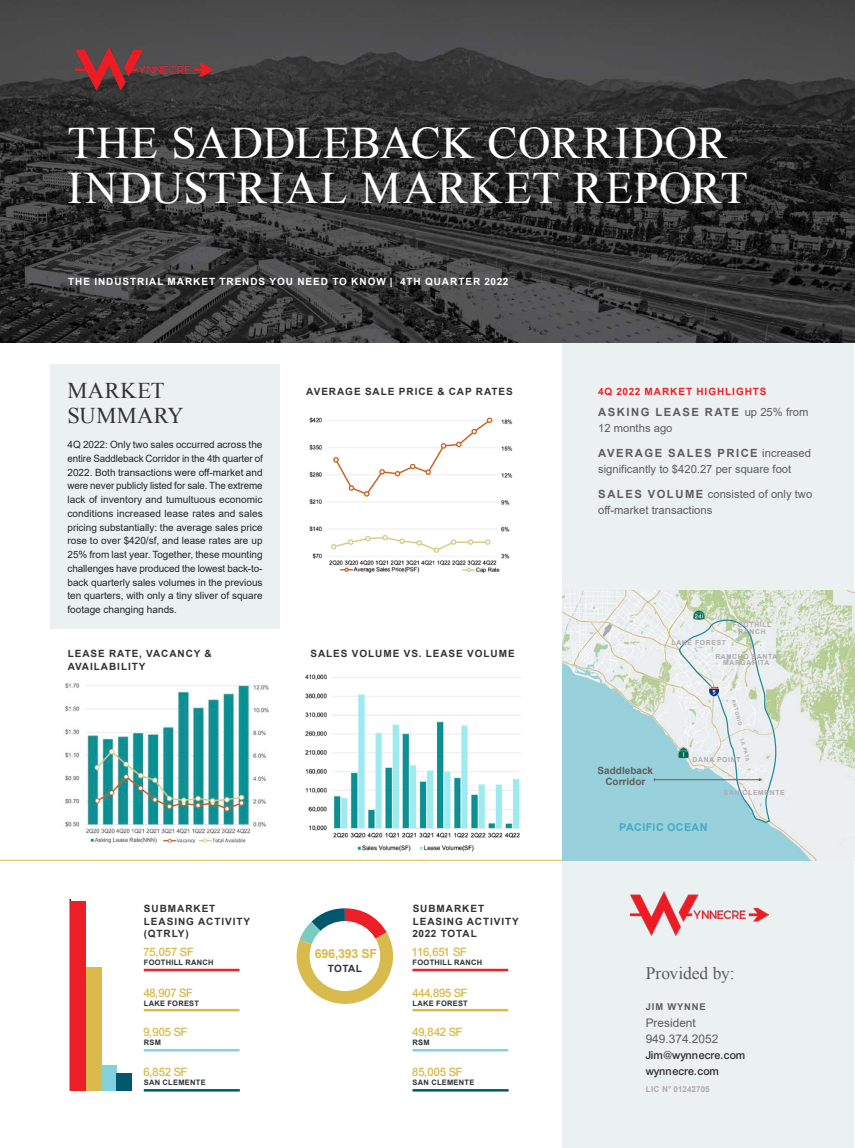
<style>
.page{position:relative;width:855px;height:1148px;background:#fff}
.page>*{position:absolute;margin:0;border:0;box-sizing:border-box;transform-origin:0 0}
.Headline_-_Level_1{font:45px/45px "Times New Roman";letter-spacing:.015em;color:#fff}
.Headline_-_Level_2{font:22.5px/25px "Times New Roman";letter-spacing:.02em;color:#313234}
.Title_Case_Title_-_A{font:17.5px "Times New Roman";letter-spacing:-.005em;color:#5e5d5d}
.t1{font:12.5px "Arial Mdm";letter-spacing:-.02em;color:#d9ba4c}
.t2{font:700 12.5px "Arial";letter-spacing:-.02em;color:#d9ba4c}
.Contact_Info_-_Ash{font:11.88px "Arial Mdm";color:#313234}
.Contact_Info_-_Ash-2{font:11.88px "Arial";color:#5e5d5d}
.Bullets_-_Level_1{font:11.25px/15.9px "Arial";color:#5e5d5d}
.Water_-_Maps{font:700 10.75px "Arial";letter-spacing:.035em;color:#46aabf}
.Charcoal_Paragraph{font:10px/13.8px "Arial";color:#222628;text-align:justify}
.Subhead_-_Level_1{font:700 10px/12.5px "Arial";letter-spacing:.095em;color:#313234}
.Subhead_Level_1_-_Ye{font:700 10px "Arial";letter-spacing:.095em;color:#fff}
.Subhead_-_Level_2{font:700 10px "Arial";letter-spacing:.095em;color:#ee2026}
.Parks_-_Maps{font:700 10px/11.2px "Arial";color:#5e5d5d;text-align:center}
.t3{font:700 10px "Arial";letter-spacing:.025em;color:#293135}
.Contact_Info_-_Ash-3{font:700 9.38px "Arial";letter-spacing:.095em;color:#5e5d5d}
.Contact_Info_-_Ash-4{font:700 8.12px "Arial";color:#afabac}
.t4{font:700 7.5px "Arial";letter-spacing:.035em;color:#293135}
.Neighborhoods__Small{font:700 6.88px/6.9px "Arial";letter-spacing:.095em;color:#afabac;text-align:center}
.Street_Names_-_Map{font:700 5px "Arial";color:#afabac}
.s1{font-weight:700}
</style>
<div class="page">
<div style="left:562px;top:342px;width:292px;height:806px;background:#ebf0f1"></div>
<div style="left:50px;top:364px;width:230px;height:264px;background:#ebf0f1"></div>
<img style="left:562px;top:590px;width:292px;height:270px">
<img style="left:0;top:0;width:855px;height:342px">
<img style="left:309px;top:417px;width:204px;height:157px">
<img style="left:65px;top:683px;width:204px;height:161px">
<img style="left:305px;top:674px;width:216px;height:178px">
<hr style="left:654px;top:779px;width:106px;height:1px;background:#5e5d5d">
<hr style="left:0;top:860px;width:562px;height:1px;background:#d9ba4c">
<svg style="left:678px;top:610px;width:99px;height:212px"></svg>
<svg style="left:296px;top:908px;width:98px;height:96px"></svg>
<div style="left:310px;top:921px;width:70px;height:70px;background:#fff;border-radius:50%"></div>
<hr style="left:144px;top:968px;width:96px;height:3px;background:#ee2026">
<hr style="left:412px;top:968px;width:96px;height:3px;background:#ee2026">
<hr style="left:144px;top:1008px;width:96px;height:3px;background:#d9ba4c">
<hr style="left:412px;top:1008px;width:96px;height:3px;background:#d9ba4c">
<hr style="left:144px;top:1049px;width:96px;height:2px;background:#83d1db">
<hr style="left:412px;top:1049px;width:96px;height:2px;background:#83d1db">
<hr style="left:144px;top:1089px;width:96px;height:2px;background:#00586f">
<hr style="left:412px;top:1089px;width:97px;height:2px;background:#00586f">
<img style="left:76px;top:46px;width:137px;height:45px">
<hr style="left:70px;top:900px;width:1px;height:190px;background:#231f20">
<div style="left:70px;top:901px;width:16px;height:189px;background:#ed1f26"></div>
<div style="left:86px;top:967px;width:15px;height:123px;background:#daba4c"></div>
<div style="left:101px;top:1065px;width:16px;height:25px;background:#83d1db"></div>
<div style="left:117px;top:1073px;width:15px;height:17px;background:#00586f"></div>
<img style="left:631px;top:891px;width:137px;height:44px">
<p class="Headline_-_Level_1" style="left:68px;top:119px;width:682px">THE SADDLEBACK CORRIDOR<br>INDUSTRIAL MARKET REPORT</p>
<p class="Subhead_Level_1_-_Ye" style="left:68px;top:274px;width:442px">THE INDUSTRIAL MARKET TRENDS YOU NEED TO KNOW | 4TH QUARTER 2022</p>
<p class="Headline_-_Level_2" style="left:68px;top:377px;width:118px">MARKET<br>SUMMARY</p>
<p class="Charcoal_Paragraph" style="left:68px;top:437px;width:197px">4Q 2022: Only two sales occurred across the entire Saddleback Corridor in the 4th quarter of 2022. Both transactions were off-market and were never publicly listed for sale. The extreme lack of inventory and tumultuous economic conditions increased lease rates and sales pricing substantially: the average sales price rose to over $420/sf, and lease rates are up 25% from last year. Together, these mounting challenges have produced the lowest back-to&shy;back quarterly sales volumes in the previous ten quarters, with only a tiny sliver of square footage changing hands.</p>
<p class="Subhead_-_Level_1" style="left:68px;top:647px;width:146px">LEASE RATE, VACANCY &amp;<br>AVAILABILITY</p>
<p class="Subhead_-_Level_1" style="left:310px;top:647px;width:206px">SALES VOLUME VS. LEASE VOLUME</p>
<p class="Subhead_-_Level_1" style="left:306px;top:385px;width:208px">AVERAGE SALE PRICE &amp; CAP RATES</p>
<p class="Subhead_-_Level_2" style="left:598px;top:384px;width:170px">4Q 2022 MARKET HIGHLIGHTS</p>
<p class="Bullets_-_Level_1" style="left:598px;top:404px;width:212px"><span class="s1">ASKING LEASE RATE</span> up 25% from<br>12 months ago</p>
<p class="Bullets_-_Level_1" style="left:598px;top:445px;width:214px"><span class="s1">AVERAGE SALES PRICE</span> increased significantly to $420.27 per square foot</p>
<p class="Bullets_-_Level_1" style="left:598px;top:485px;width:216px"><span class="s1">SALES VOLUME</span> consisted of only two off-market transactions</p>
<p class="Neighborhoods__Small" style="left:733px;top:621px;width:40px">FOOTHILL<br>RANCH</p>
<p class="Neighborhoods__Small" style="left:672px;top:639px;width:56px">LAKE FOREST</p>
<p class="Neighborhoods__Small" style="left:715px;top:652px;width:63px">RANCHO SANTA<br>MARGARITA</p>
<p class="Street_Names_-_Map" style="left:737px;top:699px;width:28px;rotate:75deg">ANTONIO</p>
<p class="Street_Names_-_Map" style="left:745px;top:737px;width:25px;rotate:75deg">LA PATA</p>
<p class="Neighborhoods__Small" style="left:693px;top:756px;width:49px">DANA POINT</p>
<p class="Subhead_-_Level_1" style="left:144px;top:902px;width:108px">SUBMARKET<br>LEASING ACTIVITY (QTRLY)</p>
<p class="Subhead_-_Level_1" style="left:412px;top:902px;width:108px">SUBMARKET<br>LEASING ACTIVITY<br>2022 TOTAL</p>
<p class="t1" style="left:144px;top:945px;width:53px">75,057 SF</p>
<p class="t4" style="left:144px;top:957px;width:71px">FOOTHILL RANCH</p>
<p class="t1" style="left:412px;top:945px;width:57px">116,651 SF</p>
<p class="t4" style="left:413px;top:957px;width:71px">FOOTHILL RANCH</p>
<p class="t2" style="left:315px;top:945px;width:64px">696,393 SF</p>
<p class="t3" style="left:328px;top:961px;width:35px">TOTAL</p>
<p class="t1" style="left:144px;top:986px;width:52px">48,907 SF</p>
<p class="t4" style="left:144px;top:997px;width:57px">LAKE FOREST</p>
<p class="t1" style="left:412px;top:986px;width:58px">444,895 SF</p>
<p class="t4" style="left:413px;top:997px;width:57px">LAKE FOREST</p>
<p class="t1" style="left:144px;top:1025px;width:47px">9,905 SF</p>
<p class="t4" style="left:144px;top:1037px;width:19px">RSM</p>
<p class="t1" style="left:412px;top:1025px;width:53px">49,842 SF</p>
<p class="t4" style="left:413px;top:1037px;width:19px">RSM</p>
<p class="t1" style="left:144px;top:1065px;width:47px">6,852 SF</p>
<p class="t4" style="left:144px;top:1077px;width:63px">SAN CLEMENTE</p>
<p class="t1" style="left:412px;top:1065px;width:53px">85,005 SF</p>
<p class="t4" style="left:413px;top:1077px;width:63px">SAN CLEMENTE</p>
<p class="Parks_-_Maps" style="left:598px;top:764px;width:57px">Saddleback<br>Corridor</p>
<p class="Water_-_Maps" style="left:619px;top:819px;width:90px">PACIFIC OCEAN</p>
<p class="Neighborhoods__Small" style="left:724px;top:789px;width:62px">SAN CLEMENTE</p>
<p class="Title_Case_Title_-_A" style="left:646px;top:961px;width:90px">Provided by:</p>
<p class="Contact_Info_-_Ash-3" style="left:646px;top:1000px;width:61px">JIM WYNNE</p>
<p class="Contact_Info_-_Ash-2" style="left:646px;top:1014px;width:52px">President</p>
<p class="Contact_Info_-_Ash-2" style="left:646px;top:1030px;width:74px">949.374.2052</p>
<p class="Contact_Info_-_Ash" style="left:646px;top:1048px;width:102px">Jim@wynnecre.com</p>
<p class="Contact_Info_-_Ash" style="left:646px;top:1064px;width:75px">wynnecre.com</p>
<p class="Contact_Info_-_Ash-4" style="left:646px;top:1083px;width:65px">LIC N° 01242705</p>
</div>
